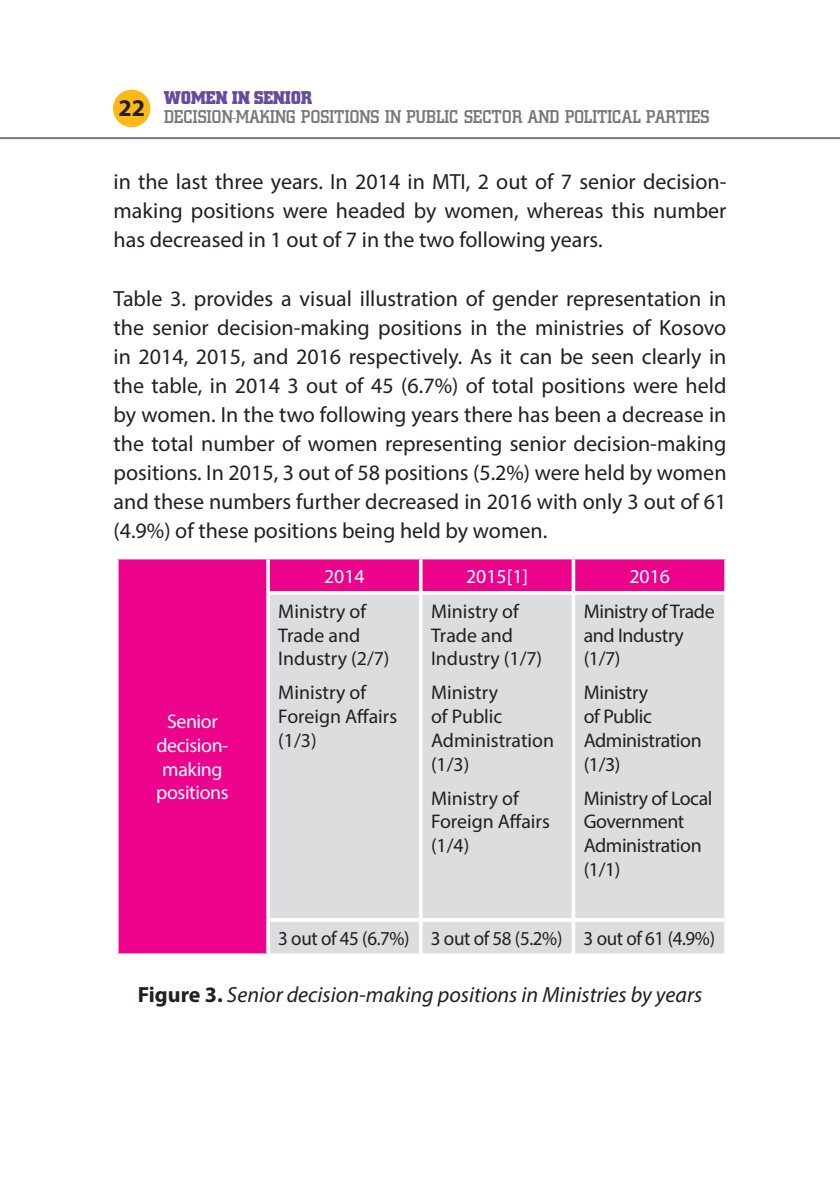
<style>
.page{position:relative;width:840px;height:1191px;background:#fff}
.page>*{position:absolute;margin:0;border:0;box-sizing:border-box;transform-origin:0 0}
.t1{font:700 24px "Myriad Pro";color:#231f20}
.t2{font:22px/29px "Myriad Pro";color:#231f20;text-align:justify}
.t3{font:italic 22px "Myriad Pro";color:#231f20}
.t4{font:19.8px/23.8px "Myriad Pro";letter-spacing:-.005em;color:#231f20}
.t5{font:19.8px/23.8px "Myriad Pro";letter-spacing:-.02em;color:#fff;text-align:center}
.t6{font:19.8px "Myriad Pro";letter-spacing:-.005em;color:#231f20;scale:.96 1}
.t7{font:500 19.2px "City DEE";letter-spacing:-.02em;color:#76787b}
.t8{font:700 19.2px "City DEE";letter-spacing:-.02em;color:#654c9f}
.s1{font-weight:700;font-style:normal}
</style>
<div class="page">
<hr style="left:0;top:137px;width:839px;height:2px;background:#76787b">
<div style="left:113px;top:90px;width:37px;height:37px;background:#fcb814;border-radius:50%"></div>
<div style="left:118px;top:559px;width:606px;height:394px;background:#ed028c"></div>
<div style="left:270px;top:594px;width:454px;height:359px;background:#dcdddf"></div>
<svg style="left:266px;top:559px;width:4px;height:32px"></svg>
<svg style="left:418px;top:559px;width:4px;height:32px"></svg>
<svg style="left:571px;top:559px;width:4px;height:32px"></svg>
<hr style="left:266px;top:591px;width:154px;height:3px;background:#fff">
<svg style="left:266px;top:594px;width:4px;height:324px"></svg>
<hr style="left:420px;top:591px;width:153px;height:3px;background:#fff">
<svg style="left:418px;top:594px;width:4px;height:324px"></svg>
<hr style="left:573px;top:591px;width:154px;height:3px;background:#fff">
<svg style="left:571px;top:594px;width:4px;height:324px"></svg>
<hr style="left:266px;top:918px;width:154px;height:3px;background:#fff">
<svg style="left:266px;top:921px;width:4px;height:32px"></svg>
<hr style="left:420px;top:918px;width:153px;height:3px;background:#fff">
<svg style="left:418px;top:921px;width:4px;height:32px"></svg>
<hr style="left:573px;top:918px;width:154px;height:3px;background:#fff">
<svg style="left:571px;top:921px;width:4px;height:32px"></svg>
<svg style="left:116px;top:953px;width:152px;height:1px"></svg>
<svg style="left:270px;top:953px;width:149px;height:1px"></svg>
<svg style="left:420px;top:953px;width:152px;height:1px"></svg>
<svg style="left:573px;top:953px;width:152px;height:1px"></svg>
<p class="t1" style="left:118px;top:92px;width:28px">22</p>
<p class="t8" style="left:164px;top:87px;width:150px">WOMEN IN SENIOR</p>
<p class="t7" style="left:164px;top:107px;width:547px">DECISION-MAKING POSITIONS IN PUBLIC SECTOR AND POLITICAL PARTIES</p>
<p class="t2" style="left:113px;top:167px;width:614px">in the last three years. In 2014 in MTI, 2 out of 7 senior decision&shy;making positions were headed by women, whereas this number has decreased in 1 out of 7 in the two following years.</p>
<p class="t2" style="left:113px;top:283px;width:614px">Table 3. provides a visual illustration of gender representation in the senior decision-making positions in the ministries of Kosovo in 2014, 2015, and 2016 respectively. As it can be seen clearly in the table, in 2014 3 out of 45 (6.7%) of total positions were held by women. In the two following years there has been a decrease in the total number of women representing senior decision-making positions. In 2015, 3 out of 58 positions (5.2%) were held by women and these numbers further decreased in 2016 with only 3 out of 61 (4.9%) of these positions being held by women.</p>
<p class="t5" style="left:156px;top:709px;width:74px">Senior decision&shy;making positions</p>
<p class="t5" style="left:324px;top:564px;width:42px">2014</p>
<p class="t5" style="left:466px;top:564px;width:63px">2015[1]</p>
<p class="t5" style="left:629px;top:564px;width:42px">2016</p>
<p class="t4" style="left:278px;top:599px;width:113px">Ministry of<br>Trade and<br>Industry (2/7)</p>
<p class="t4" style="left:278px;top:680px;width:120px">Ministry of<br>Foreign Affairs (1/3)</p>
<p class="t4" style="left:583px;top:599px;width:132px">Ministry of Trade and Industry (1/7)</p>
<p class="t4" style="left:583px;top:680px;width:119px">Ministry<br>of Public<br>Administration (1/3)</p>
<p class="t4" style="left:583px;top:785px;width:130px">Ministry of Local<br>Government<br>Administration (1/1)</p>
<p class="t4" style="left:431px;top:599px;width:113px">Ministry of<br>Trade and<br>Industry (1/7)</p>
<p class="t4" style="left:431px;top:680px;width:125px">Ministry<br>of Public<br>Administration (1/3)</p>
<p class="t4" style="left:431px;top:785px;width:120px">Ministry of<br>Foreign Affairs (1/4)</p>
<p class="t6" style="left:278px;top:926px;width:456px">3 out of 45 (6.7%) 3 out of 58 (5.2%) 3 out of 61 (4.9%)</p>
<p class="t3" style="left:138px;top:980px;width:565px"><span class="s1">Figure 3.</span> Senior decision-making positions in Ministries by years</p>
</div>
